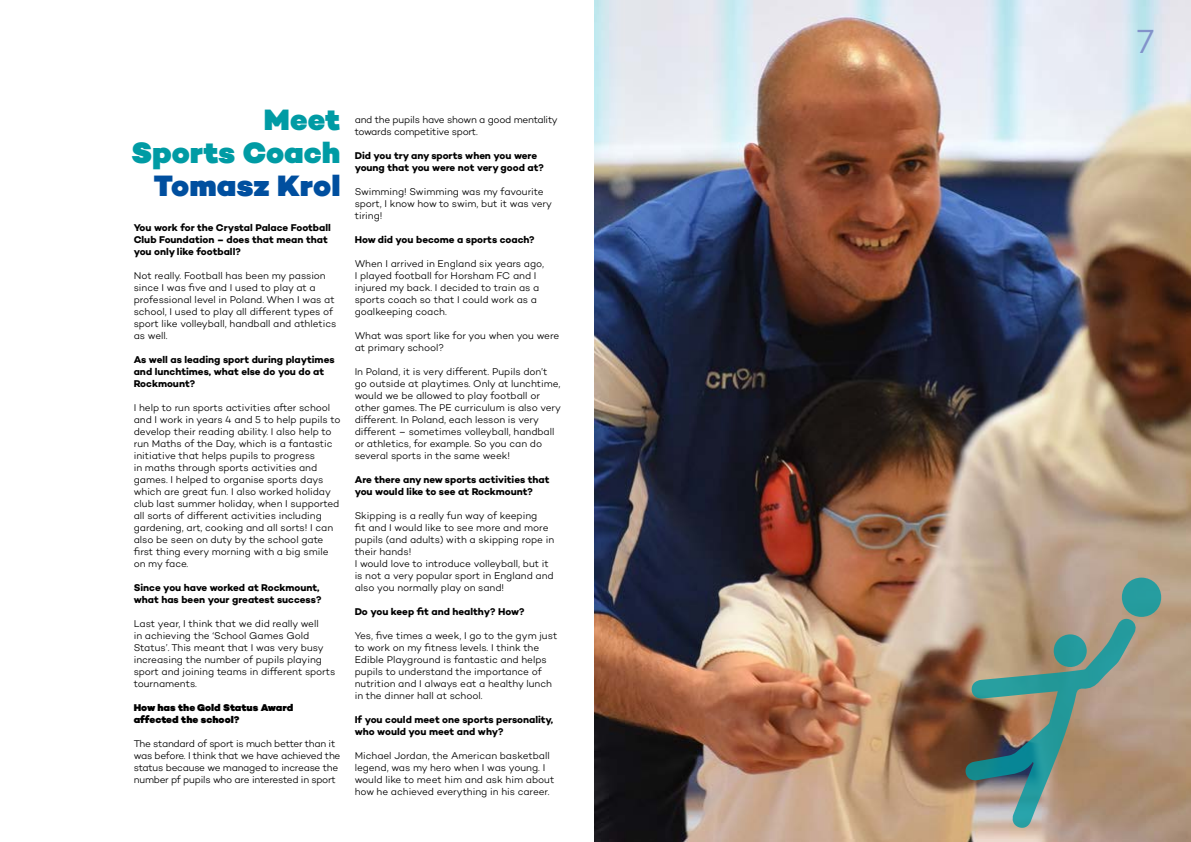
<style>
.page{position:relative;width:1191px;height:842px;background:#fff}
.page>*{position:absolute;margin:0;border:0;box-sizing:border-box;transform-origin:0 0}
.t1{font:34px "Campton Light DEMO";color:#8292ca}
.t2{font:900 30px/33px "Campton";color:#009ba4;text-align:right}
.t3{font:900 30px "Campton";color:#004f9f}
.t4{font:10px/12px "Campton Light DEMO";letter-spacing:-.005em;color:#000}
.t5{font:10px/12px "Campton Bold DEMO";letter-spacing:-.005em;color:#000}
.t6{font:10px/12px "Campton Light DEMO";letter-spacing:-.025em;color:#000}
.t7{font:900 10px/12px "Campton";color:#000}
</style>
<div class="page">
<img style="left:594px;top:0;width:597px;height:842px">
<svg style="left:964px;top:617px;width:173px;height:212px;background:#8a8c7a"></svg>
<div style="left:1121px;top:577px;width:40px;height:40px;background:#259c9f;border-radius:50%"></div>
<div style="left:1053px;top:634px;width:34px;height:33px;background:#23999c;border-radius:50%"></div>
<h2 class="t2" style="left:131px;top:104px;width:211px">Meet<br>Sports Coach</h2>
<h2 class="t3" style="left:154px;top:167px;width:188px">Tomasz Krol</h2>
<p class="t5" style="left:134px;top:221px;width:199px">You work for the Crystal Palace Football<br>Club Foundation – does that mean that you only like football?</p>
<p class="t4" style="left:134px;top:270px;width:204px">Not really. Football has been my passion since I was five and I used to play at a professional level in Poland. When I was at school, I used to play all different types of sport like volleyball, handball and athletics as well.</p>
<p class="t5" style="left:134px;top:353px;width:202px">As well as leading sport during playtimes and lunchtimes, what else do you do at<br>Rockmount?</p>
<p class="t4" style="left:134px;top:402px;width:208px">I help to run sports activities after school and I work in years 4 and 5 to help pupils to develop their reading ability. I also help to run Maths of the Day, which is a fantastic initiative that helps pupils to progress<br>in maths through sports activities and games. I helped to organise sports days which are great fun. I also worked holiday club last summer holiday, when I supported all sorts of different activities including gardening, art, cooking and all sorts! I can also be seen on duty by the school gate first thing every morning with a big smile on my face.</p>
<p class="t5" style="left:134px;top:581px;width:189px">Since you have worked at Rockmount, what has been your greatest success?</p>
<p class="t4" style="left:134px;top:618px;width:203px">Last year, I think that we did really well<br>in achieving the ‘School Games Gold Status’. This meant that I was very busy increasing the number of pupils playing sport and joining teams in different sports tournaments.</p>
<p class="t7" style="left:134px;top:702px;width:161px">How has the Gold Status Award affected the school?</p>
<p class="t6" style="left:134px;top:738px;width:208px">The standard of sport is much better than it was before. I think that we have achieved the status because we managed to increase the number pf pupils who are interested in sport</p>
<p class="t6" style="left:355px;top:114px;width:204px">and the pupils have shown a good mentality towards competitive sport.</p>
<p class="t5" style="left:355px;top:149px;width:191px">Did you try any sports when you were young that you were not very good at?</p>
<p class="t4" style="left:355px;top:186px;width:199px">Swimming! Swimming was my favourite sport, I know how to swim, but it was very tiring!</p>
<p class="t5" style="left:355px;top:233px;width:181px">How did you become a sports coach?</p>
<p class="t4" style="left:355px;top:258px;width:191px">When I arrived in England six years ago, I played football for Horsham FC and I injured my back. I decided to train as a sports coach so that I could work as a goalkeeping coach.</p>
<p class="t4" style="left:355px;top:330px;width:206px">What was sport like for you when you were at primary school?</p>
<p class="t4" style="left:355px;top:366px;width:208px">In Poland, it is very different. Pupils don’t go outside at playtimes. Only at lunchtime, would we be allowed to play football or other games. The PE curriculum is also very different. In Poland, each lesson is very different – sometimes volleyball, handball or athletics, for example. So you can do several sports in the same week!</p>
<p class="t5" style="left:355px;top:473px;width:196px">Are there any new sports activities that you would like to see at Rockmount?</p>
<p class="t4" style="left:355px;top:510px;width:201px">Skipping is a really fun way of keeping<br>fit and I would like to see more and more pupils (and adults) with a skipping rope in their hands!<br>I would love to introduce volleyball, but it is not a very popular sport in England and also you normally play on sand!</p>
<p class="t5" style="left:355px;top:605px;width:171px">Do you keep fit and healthy? How?</p>
<p class="t4" style="left:355px;top:630px;width:204px">Yes, five times a week, I go to the gym just to work on my fitness levels. I think the Edible Playground is fantastic and helps pupils to understand the importance of nutrition and I always eat a healthy lunch in the dinner hall at school.</p>
<p class="t5" style="left:355px;top:713px;width:200px">If you could meet one sports personality, who would you meet and why?</p>
<p class="t4" style="left:355px;top:750px;width:201px">Michael Jordan, the American basketball legend, was my hero when I was young. I would like to meet him and ask him about how he achieved everything in his career.</p>
<h1 class="t1" style="left:1137px;top:23px;width:19px">7</h1>
</div>
